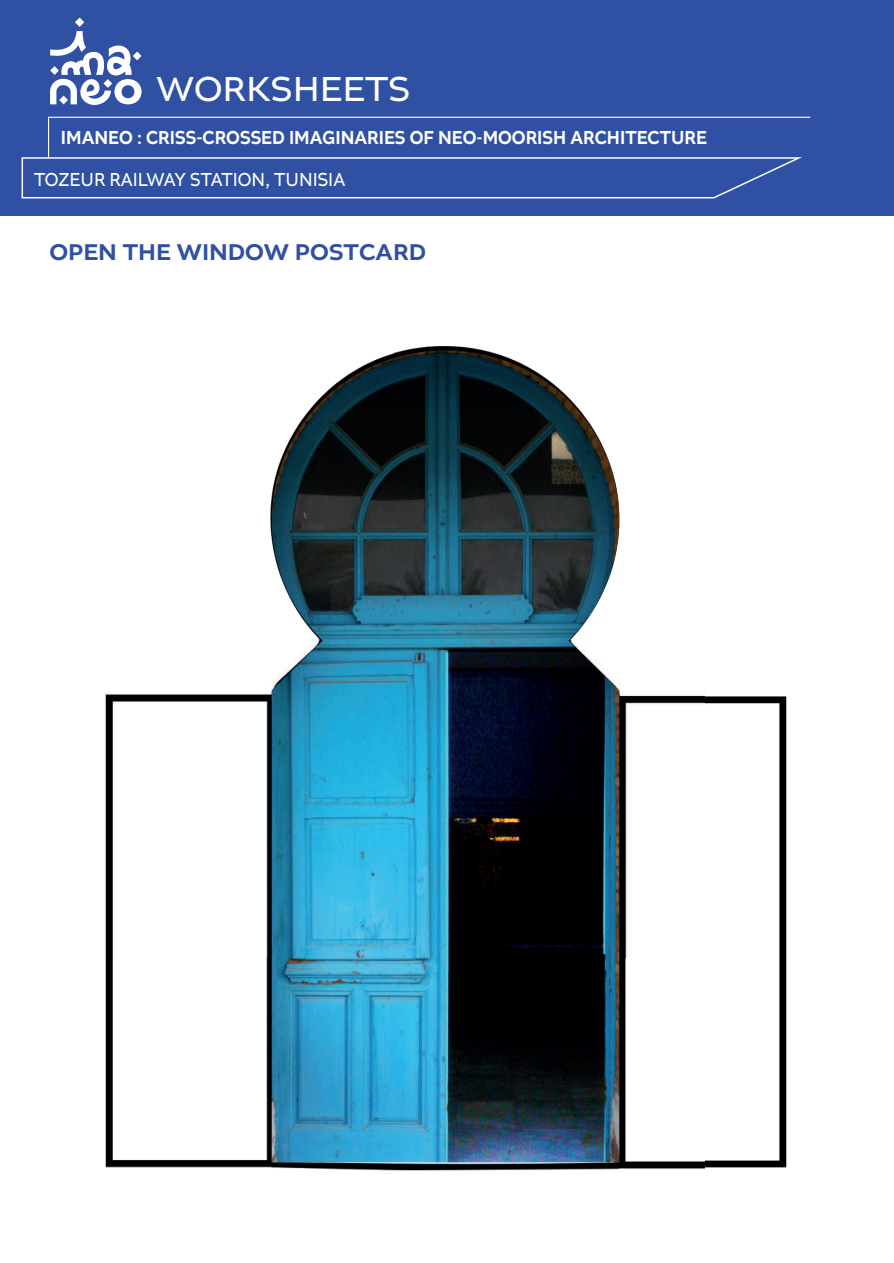
<style>
.page{position:relative;width:894px;height:1263px;background:#fff}
.page>*{position:absolute;margin:0;border:0;box-sizing:border-box;transform-origin:0 0}
.t1{font:36.45px "Altivo";color:#fff}
.t2{font:500 24px "Altivo";color:#3051a3}
.t3{font:500 19.8px "Altivo";color:#fff;scale:.89 1}
.t4{font:19.8px "Altivo";color:#fff;scale:.89 1}
</style>
<div class="page">
<div style="left:0;top:0;width:894px;height:215px;background:#3051a3"></div>
<svg style="left:50px;top:18px;width:92px;height:87px"></svg>
<svg style="left:22px;top:117px;width:788px;height:81px"></svg>
<img style="left:104px;top:346px;width:683px;height:824px">
<img style="left:272px;top:350px;width:347px;height:290px">
<h1 class="t1" style="left:157px;top:67px;width:255px">WORKSHEETS</h1>
<p class="t3" style="left:61px;top:126px;width:727px">IMANEO : CRISS-CROSSED IMAGINARIES OF NEO-MOORISH ARCHITECTURE</p>
<p class="t4" style="left:34px;top:167px;width:351px">TOZEUR RAILWAY STATION, TUNISIA</p>
<p class="t2" style="left:49px;top:238px;width:378px">OPEN THE WINDOW POSTCARD</p>
</div>
